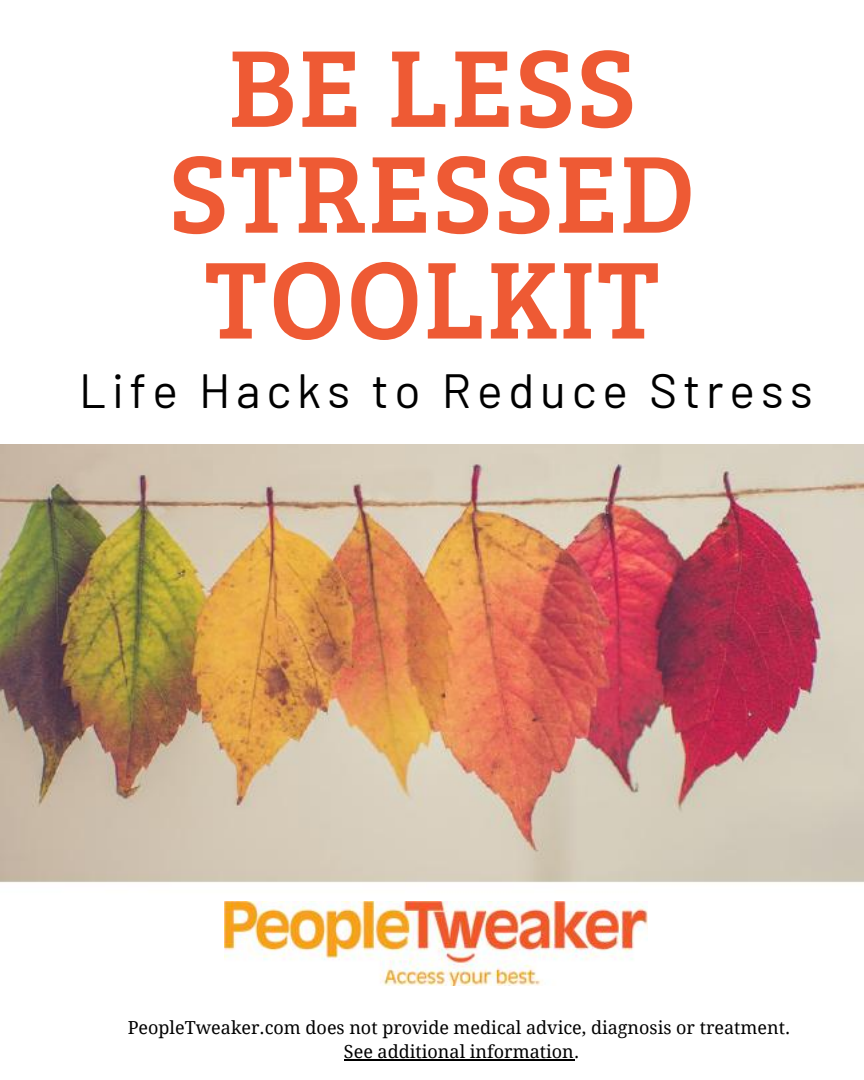
<style>
.page{position:relative;width:864px;height:1080px;background:#fff}
.page>*{position:absolute;margin:0;border:0;box-sizing:border-box;transform-origin:0 0}
.t1{font:113.25px/105.9px "Bree Serif";letter-spacing:.02em;color:#ee5a34;text-align:center}
.t2{font:48px "Barlow";letter-spacing:.12em;color:#000}
.t3{font:18px/24.8px "Droid Serif";color:#000;text-align:center}
</style>
<div class="page">
<img style="left:0;top:444px;width:864px;height:439px">
<img style="left:224px;top:901px;width:423px;height:85px">
<hr style="left:344px;top:1059px;width:230px;height:2px;background:#000">
<h1 class="t1" style="left:169px;top:29px;width:528px">BE LESS<br>STRESSED<br>TOOLKIT</h1>
<h2 class="t2" style="left:79px;top:360px;width:735px">Life Hacks to Reduce Stress</h2>
<p class="t3" style="left:128px;top:1015px;width:664px">PeopleTweaker.com does not provide medical advice, diagnosis or treatment.<br>See additional information.</p>
</div>
